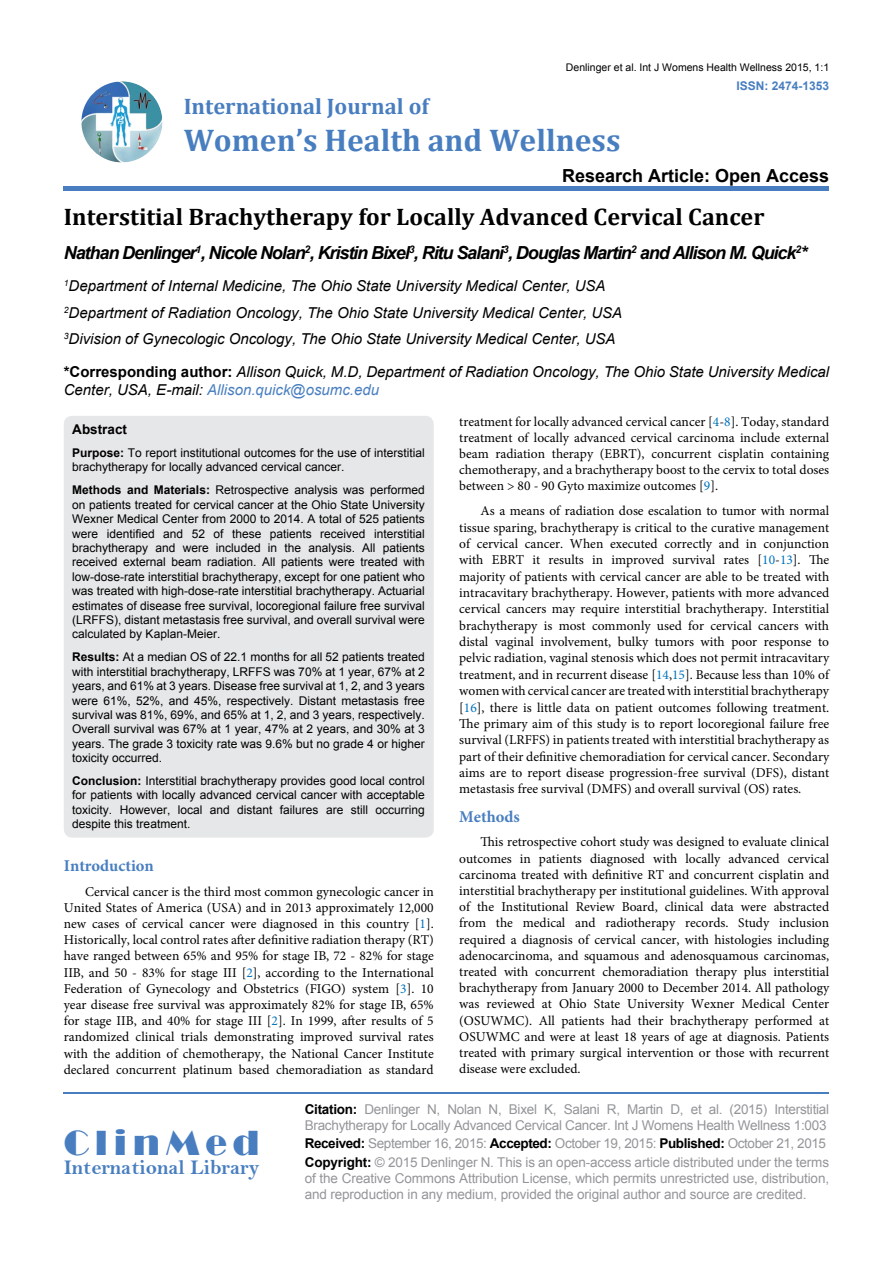
<style>
.page{position:relative;width:893px;height:1263px;background:#fff}
.page>*{position:absolute;margin:0;border:0;box-sizing:border-box;transform-origin:0 0}
.t1{font:36px "Broadway";letter-spacing:.16em;color:#487ec0}
.t2{font:700 31.5px "Cambria";color:#487ec0}
.t3{font:700 24px "Cambria";color:#000}
.t4{font:700 22.5px "Cambria";color:#487ec0}
.t5{font:21px "Bell MT Bold";color:#487ec0}
.t6{font:italic 700 18px "Arial";letter-spacing:-.06em;color:#000}
.t7{font:700 18px "Arial";color:#000}
.t8{font:700 16.5px "Minion Pro";color:#487ec0}
.t9{font:italic 15px/26.5px "Arial";color:#000}
.t10{font:13.5px/16.2px "Minion Pro";color:#000;text-align:justify}
.t11{font:13.5px/16.2px "Arial";letter-spacing:-.01em;color:#939598}
.t12{font:700 13.5px "Arial";color:#000}
.t13{font:12px/14.4px "Arial";color:#000;text-align:justify}
.t14{font:700 12px "Arial";color:#487ec0}
.t15{font:10.5px "Arial";color:#000}
.s1{font-weight:700;font-style:normal}
.s2{color:#487ec0}
.s3{font-weight:700}
.s4{color:#0072bc}
.s5{font-weight:700;color:#000}
</style>
<div class="page">
<img style="left:81px;top:81px;width:81px;height:81px;border-radius:41px">
<div style="left:64px;top:186px;width:765px;height:5px;background:#487ec0"></div>
<hr style="left:64px;top:1092px;width:765px;height:2px;background:#487ec0">
<div style="left:64px;top:416px;width:370px;height:422px;background:#e6e7e8;border-radius:9px"></div>
<p class="t15" style="left:566px;top:61px;width:265px">Denlinger et al. Int J Womens Health Wellness 2015, 1:1</p>
<p class="t14" style="left:736px;top:77px;width:94px">ISSN: 2474-1353</p>
<h3 class="t4" style="left:184px;top:90px;width:247px">International Journal of</h3>
<h2 class="t2" style="left:184px;top:118px;width:438px">Women’s Health and Wellness</h2>
<h3 class="t7" style="left:562px;top:163px;width:269px">Research Article: Open Access</h3>
<h3 class="t3" style="left:64px;top:200px;width:702px">Interstitial Brachytherapy for Locally Advanced Cervical Cancer</h3>
<h3 class="t6" style="left:64px;top:241px;width:745px">Nathan Denlinger<sup>1</sup>, Nicole Nolan<sup>2</sup>, Kristin Bixel<sup>3</sup>, Ritu Salani<sup>3</sup>, Douglas Martin<sup>2</sup> and Allison M. Quick<sup>2</sup>*</h3>
<p class="t9" style="left:64px;top:273px;width:560px"><sup>1</sup>Department of Internal Medicine, The Ohio State University Medical Center, USA<br><sup>2</sup>Department of Radiation Oncology, The Ohio State University Medical Center, USA<br><sup>3</sup>Division of Gynecologic Oncology, The Ohio State University Medical Center, USA</p>
<p class="t9" style="left:64px;top:362px;width:767px;line-height:18px"><span class="s1">*Corresponding author:</span> Allison Quick, M.D, Department of Radiation Oncology, The Ohio State University Medical<br>Center, USA, E-mail: <span class="s2">Allison.quick@osumc.edu</span></p>
<p class="t12" style="left:72px;top:420px;width:56px">Abstract</p>
<p class="t13" style="left:72px;top:446px;width:354px"><span class="s3">Purpose:</span> To report institutional outcomes for the use of interstitial brachytherapy for locally advanced cervical cancer.</p>
<p class="t13" style="left:72px;top:483px;width:354px"><span class="s3">Methods and Materials:</span> Retrospective analysis was performed on patients treated for cervical cancer at the Ohio State University Wexner Medical Center from 2000 to 2014. A total of 525 patients were identified and 52 of these patients received interstitial brachytherapy and were included in the analysis. All patients received external beam radiation. All patients were treated with low-dose-rate interstitial brachytherapy, except for one patient who was treated with high-dose-rate interstitial brachytherapy. Actuarial estimates of disease free survival, locoregional failure free survival (LRFFS), distant metastasis free survival, and overall survival were calculated by Kaplan-Meier.</p>
<p class="t13" style="left:72px;top:650px;width:354px"><span class="s3">Results:</span> At a median OS of 22.1 months for all 52 patients treated with interstitial brachytherapy, LRFFS was 70% at 1 year, 67% at 2 years, and 61% at 3 years. Disease free survival at 1, 2, and 3 years were 61%, 52%, and 45%, respectively. Distant metastasis free survival was 81%, 69%, and 65% at 1, 2, and 3 years, respectively.<br>Overall survival was 67% at 1 year, 47% at 2 years, and 30% at 3 years. The grade 3 toxicity rate was 9.6% but no grade 4 or higher toxicity occurred.</p>
<p class="t13" style="left:72px;top:773px;width:354px"><span class="s3">Conclusion:</span> Interstitial brachytherapy provides good local control for patients with locally advanced cervical cancer with acceptable toxicity. However, local and distant failures are still occurring despite this treatment.</p>
<p class="t8" style="left:64px;top:854px;width:92px">Introduction</p>
<p class="t10" style="left:64px;top:883px;width:371px;text-indent:21px">Cervical cancer is the third most common gynecologic cancer in United States of America (USA) and in 2013 approximately 12,000 new cases of cervical cancer were diagnosed in this country [<span class="s4">1</span>].<br>Historically, local control rates after definitive radiation therapy (RT) have ranged between 65% and 95% for stage IB, 72 - 82% for stage IIB, and 50 - 83% for stage III [<span class="s4">2</span>], according to the International Federation of Gynecology and Obstetrics (FIGO) system [<span class="s4">3</span>]. 10 year disease free survival was approximately 82% for stage IB, 65% for stage IIB, and 40% for stage III [<span class="s4">2</span>]. In 1999, after results of 5 randomized clinical trials demonstrating improved survival rates with the addition of chemotherapy, the National Cancer Institute declared concurrent platinum based chemoradiation as standard</p>
<p class="t10" style="left:459px;top:413px;width:371px">treatment for locally advanced cervical cancer [<span class="s4">4</span>-<span class="s4">8</span>]. Today, standard treatment of locally advanced cervical carcinoma include external beam radiation therapy (EBRT), concurrent cisplatin containing chemotherapy, and a brachytherapy boost to the cervix to total doses between &gt; 80 - 90 Gyto maximize outcomes [<span class="s4">9</span>].</p>
<p class="t10" style="left:459px;top:503px;width:371px;text-indent:21px">As a means of radiation dose escalation to tumor with normal tissue sparing, brachytherapy is critical to the curative management of cervical cancer. When executed correctly and in conjunction with EBRT it results in improved survival rates [<span class="s4">10</span>-<span class="s4">13</span>]. The majority of patients with cervical cancer are able to be treated with intracavitary brachytherapy. However, patients with more advanced cervical cancers may require interstitial brachytherapy. Interstitial brachytherapy is most commonly used for cervical cancers with distal vaginal involvement, bulky tumors with poor response to pelvic radiation, vaginal stenosis which does not permit intracavitary treatment, and in recurrent disease [<span class="s4">14</span>,<span class="s4">15</span>]. Because less than 10% of women with cervical cancer are treated with interstitial brachytherapy [<span class="s4">16</span>], there is little data on patient outcomes following treatment.<br>The primary aim of this study is to report locoregional failure free survival (LRFFS) in patients treated with interstitial brachytherapy as part of their definitive chemoradiation for cervical cancer. Secondary aims are to report disease progression-free survival (DFS), distant metastasis free survival (DMFS) and overall survival (OS) rates.</p>
<p class="t8" style="left:459px;top:805px;width:62px">Methods</p>
<p class="t10" style="left:459px;top:834px;width:371px;text-indent:21px">This retrospective cohort study was designed to evaluate clinical outcomes in patients diagnosed with locally advanced cervical carcinoma treated with definitive RT and concurrent cisplatin and interstitial brachytherapy per institutional guidelines. With approval of the Institutional Review Board, clinical data were abstracted from the medical and radiotherapy records. Study inclusion required a diagnosis of cervical cancer, with histologies including adenocarcinoma, and squamous and adenosquamous carcinomas, treated with concurrent chemoradiation therapy plus interstitial brachytherapy from January 2000 to December 2014. All pathology was reviewed at Ohio State University Wexner Medical Center (OSUWMC). All patients had their brachytherapy performed at OSUWMC and were at least 18 years of age at diagnosis. Patients treated with primary surgical intervention or those with recurrent disease were excluded.</p>
<h1 class="t1" style="left:64px;top:1122px;width:197px">ClinMed</h1>
<h3 class="t5" style="left:64px;top:1155px;width:197px">International Library</h3>
<p class="t11" style="left:305px;top:1101px;width:526px"><span class="s5">Citation:</span> Denlinger N, Nolan N, Bixel K, Salani R, Martin D, et al. (2015) Interstitial<br>Brachytherapy for Locally Advanced Cervical Cancer. Int J Womens Health Wellness 1:003</p>
<p class="t11" style="left:305px;top:1134px;width:526px;line-height:18.3px"><span class="s5">Received:</span> September 16, 2015: <span class="s5">Accepted:</span> October 19, 2015: <span class="s5">Published:</span> October 21, 2015<br><span class="s5">Copyright:</span> © 2015 Denlinger N. This is an open-access article distributed under the terms</p>
<p class="t11" style="left:305px;top:1170px;width:526px">of the Creative Commons Attribution License, which permits unrestricted use, distribution, and reproduction in any medium, provided the original author and source are credited.</p>
</div>
